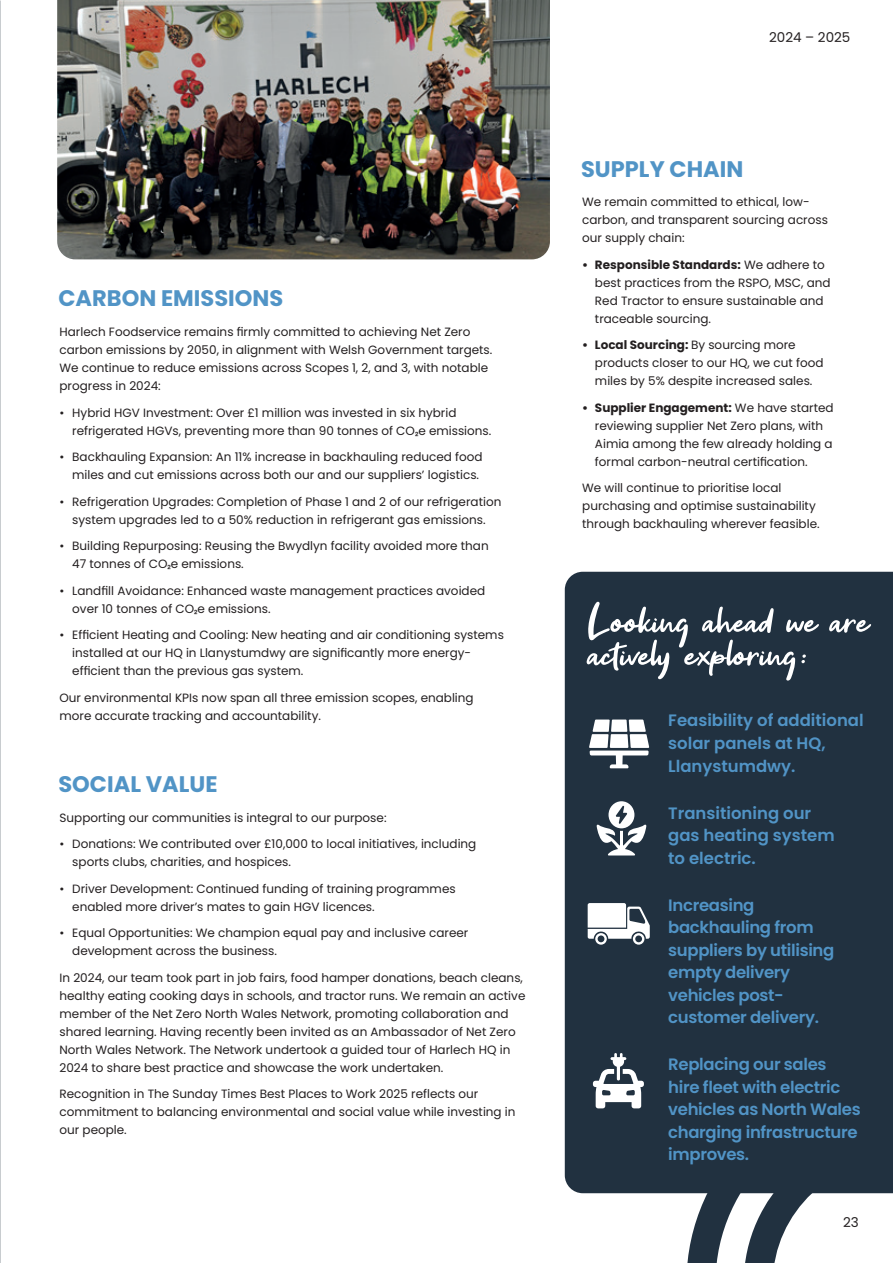
<style>
.page{position:relative;width:893px;height:1263px;background:#fff}
.page>*{position:absolute;margin:0;border:0;box-sizing:border-box;transform-origin:0 0}
.t1{font:51px "Get Show";color:#fff}
.t2{font:700 22.5px "Poppins";color:#5194c6}
.t3{font:600 16.5px/22.5px "Poppins";letter-spacing:-.02em;color:#5194c6}
.t4{font:600 16.5px/22.5px "Poppins";color:#5194c6}
.t5{font:13.5px "Poppins";color:#231f20}
.t6{font:12px/18px "Poppins";color:#231f20}
.s1{font-weight:700}
</style>
<div class="page">
<svg style="left:686px;top:1193px;width:207px;height:70px"></svg>
<div style="left:565px;top:572px;width:328px;height:621px;background:#213140"></div>
<svg style="left:593px;top:1053px;width:51px;height:55px"></svg>
<svg style="left:597px;top:801px;width:49px;height:54px"></svg>
<svg style="left:589px;top:719px;width:60px;height:29px"></svg>
<svg style="left:610px;top:764px;width:18px;height:4px"></svg>
<div style="left:590px;top:750px;width:59px;height:5px;background:#fff;border-radius:2px"></div>
<div style="left:616px;top:755px;width:7px;height:11px;background:#fff"></div>
<img style="left:57px;top:0;width:493px;height:259px">
<svg style="left:588px;top:903px;width:62px;height:42px"></svg>
<h2 class="t2" style="left:58px;top:285px;width:226px">CARBON EMISSIONS</h2>
<p class="t6" style="left:60px;top:323px;width:434px">Harlech Foodservice remains firmly committed to achieving Net Zero carbon emissions by 2050, in alignment with Welsh Government targets.<br>We continue to reduce emissions across Scopes 1, 2, and 3, with notable progress in 2024:</p>
<p class="t6" style="left:72px;top:403px;width:421px;text-indent:-13px">• Hybrid HGV Investment: Over £1 million was invested in six hybrid refrigerated HGVs, preventing more than 90 tonnes of CO<sup>₂</sup>e emissions.</p>
<p class="t6" style="left:60px;top:448px;width:425px;text-align:right">• Backhauling Expansion: An 11% increase in backhauling reduced food miles and cut emissions across both our and our suppliers’ logistics.</p>
<p class="t6" style="left:60px;top:492px;width:443px;text-align:center">• Refrigeration Upgrades: Completion of Phase 1 and 2 of our refrigeration system upgrades led to a 50% reduction in refrigerant gas emissions.</p>
<p class="t6" style="left:72px;top:537px;width:418px;text-indent:-13px">• Building Repurposing: Reusing the Bwydlyn facility avoided more than<br>47 tonnes of CO<sup>₂</sup>e emissions.</p>
<p class="t6" style="left:72px;top:581px;width:414px;text-indent:-13px">• Landfill Avoidance: Enhanced waste management practices avoided over 10 tonnes of CO<sup>₂</sup>e emissions.</p>
<p class="t6" style="left:72px;top:626px;width:433px;text-indent:-13px">• Efficient Heating and Cooling: New heating and air conditioning systems installed at our HQ in Llanystumdwy are significantly more energy&shy;efficient than the previous gas system.</p>
<p class="t6" style="left:60px;top:688px;width:416px">Our environmental KPIs now span all three emission scopes, enabling more accurate tracking and accountability.</p>
<h2 class="t2" style="left:58px;top:771px;width:161px">SOCIAL VALUE</h2>
<p class="t6" style="left:60px;top:808px;width:329px">Supporting our communities is integral to our purpose:</p>
<p class="t6" style="left:72px;top:835px;width:406px;text-indent:-13px">• Donations: We contributed over £10,000 to local initiatives, including sports clubs, charities, and hospices.</p>
<p class="t6" style="left:72px;top:879px;width:385px;text-indent:-13px">• Driver Development: Continued funding of training programmes enabled more driver’s mates to gain HGV licences.</p>
<p class="t6" style="left:72px;top:924px;width:398px;text-indent:-13px">• Equal Opportunities: We champion equal pay and inclusive career development across the business.</p>
<p class="t6" style="left:60px;top:968px;width:467px">In 2024, our team took part in job fairs, food hamper donations, beach cleans, healthy eating cooking days in schools, and tractor runs. We remain an active member of the Net Zero North Wales Network, promoting collaboration and shared learning. Having recently been invited as an Ambassador of Net Zero North Wales Network. The Network undertook a guided tour of Harlech HQ in 2024 to share best practice and showcase the work undertaken.</p>
<p class="t6" style="left:60px;top:1085px;width:458px">Recognition in The Sunday Times Best Places to Work 2025 reflects our commitment to balancing environmental and social value while investing in our people.</p>
<p class="t5" style="left:769px;top:30px;width:83px">2024 – 2025</p>
<h2 class="t2" style="left:581px;top:156px;width:164px">SUPPLY CHAIN</h2>
<p class="t6" style="left:582px;top:193px;width:247px">We remain committed to ethical, low&shy;carbon, and transparent sourcing across our supply chain:</p>
<p class="t6" style="left:595px;top:256px;width:237px;text-indent:-13px"><span class="s1">• Responsible Standards:</span> We adhere to best practices from the RSPO, MSC, and Red Tractor to ensure sustainable and traceable sourcing.</p>
<p class="t6" style="left:595px;top:336px;width:230px;text-indent:-13px"><span class="s1">• Local Sourcing:</span> By sourcing more products closer to our HQ, we cut food miles by 5% despite increased sales.</p>
<p class="t6" style="left:595px;top:399px;width:240px;text-indent:-13px"><span class="s1">• Supplier Engagement:</span> We have started reviewing supplier Net Zero plans, with Aimia among the few already holding a formal carbon-neutral certification.</p>
<p class="t6" style="left:582px;top:479px;width:239px">We will continue to prioritise local purchasing and optimise sustainability through backhauling wherever feasible.</p>
<h1 class="t1" style="left:588px;top:593px;width:283px">Looking ahead we are</h1>
<h1 class="t1" style="left:588px;top:626px;width:222px">actively exploring:</h1>
<h3 class="t4" style="left:668px;top:709px;width:197px">Feasibility of additional solar panels at HQ,<br>Llanystumdwy.</h3>
<h3 class="t4" style="left:668px;top:802px;width:168px">Transitioning our gas heating system to electric.</h3>
<h3 class="t3" style="left:668px;top:894px;width:168px">Increasing backhauling from suppliers by utilising empty delivery vehicles post&shy;customer delivery.</h3>
<h3 class="t3" style="left:668px;top:1053px;width:194px">Replacing our sales hire fleet with electric vehicles as North Wales charging infrastructure improves.</h3>
<p class="t5" style="left:843px;top:1214px;width:17px">23</p>
</div>
